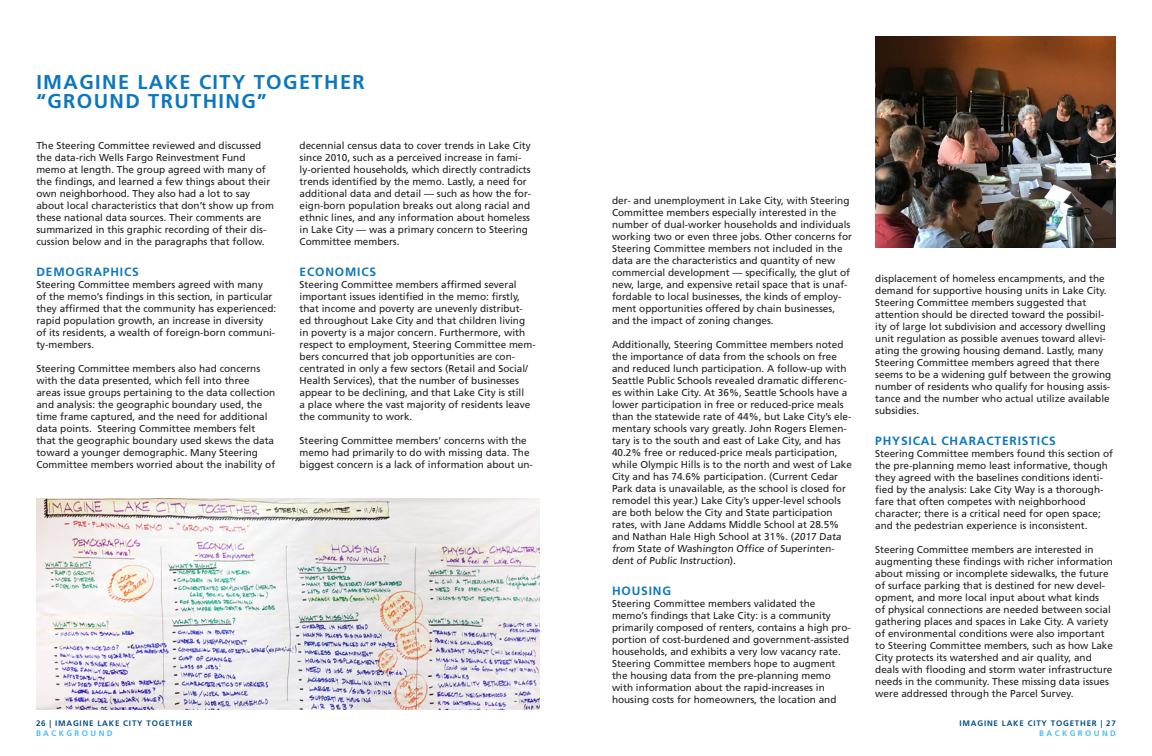
<style>
.page{position:relative;width:1152px;height:756px;background:#fff}
.page>*{position:absolute;margin:0;border:0;box-sizing:border-box;transform-origin:0 0}
.t1{font:700 20px "Frutiger LT Std";letter-spacing:.07em;color:#0c77be}
.t2{font:700 12px "Frutiger LT Std";letter-spacing:.07em;color:#0c77be}
.t3{font:10px/12px "Frutiger LT Std";color:#231f20}
.t4{font:700 8px "Frutiger LT Std";letter-spacing:.1em;color:#075187}
.t5{font:700 8px "Frutiger LT Std";letter-spacing:.3em;color:#4ebdec}
</style>
<div class="page">
<img style="left:36px;top:499px;width:504px;height:211px">
<img style="left:875px;top:36px;width:240px;height:211px">
<p class="t1" style="left:36px;top:70px;width:330px">IMAGINE LAKE CITY TOGETHER</p>
<p class="t1" style="left:36px;top:89px;width:232px">“GROUND TRUTHING”</p>
<p class="t3" style="left:36px;top:140px;width:239px">The Steering Committee reviewed and discussed the data-rich Wells Fargo Reinvestment Fund memo at length. The group agreed with many of the findings, and learned a few things about their own neighborhood. They also had a lot to say about local characteristics that don’t show up from these national data sources. Their comments are summarized in this graphic recording of their dis&shy;cussion below and in the paragraphs that follow.</p>
<p class="t2" style="left:36px;top:265px;width:104px">DEMOGRAPHICS</p>
<p class="t3" style="left:36px;top:279px;width:241px">Steering Committee members agreed with many<br>of the memo’s findings in this section, in particular they affirmed that the community has experienced: rapid population growth, an increase in diversity<br>of its residents, a wealth of foreign-born communi&shy;ty-members.</p>
<p class="t3" style="left:36px;top:363px;width:240px">Steering Committee members also had concerns with the data presented, which fell into three areas issue groups pertaining to the data collection and analysis: the geographic boundary used, the time frame captured, and the need for additional data points. Steering Committee members felt that the geographic boundary used skews the data toward a younger demographic. Many Steering Committee members worried about the inability of</p>
<p class="t3" style="left:300px;top:140px;width:233px">decennial census data to cover trends in Lake City since 2010, such as a perceived increase in fami&shy;ly-oriented households, which directly contradicts trends identified by the memo. Lastly, a need for additional data and detail — such as how the for&shy;eign-born population breaks out along racial and ethnic lines, and any information about homeless in Lake City — was a primary concern to Steering Committee members.</p>
<p class="t2" style="left:300px;top:265px;width:78px">ECONOMICS</p>
<p class="t3" style="left:300px;top:279px;width:238px">Steering Committee members affirmed several important issues identified in the memo: firstly, that income and poverty are unevenly distribut&shy;ed throughout Lake City and that children living in poverty is a major concern. Furthermore, with respect to employment, Steering Committee mem&shy;bers concurred that job opportunities are con&shy;centrated in only a few sectors (Retail and Social/ Health Services), that the number of businesses appear to be declining, and that Lake City is still<br>a place where the vast majority of residents leave the community to work.</p>
<p class="t3" style="left:300px;top:435px;width:235px">Steering Committee members’ concerns with the memo had primarily to do with missing data. The biggest concern is a lack of information about un-</p>
<p class="t4" style="left:36px;top:719px;width:158px">26 | IMAGINE LAKE CITY TOGETHER</p>
<p class="t5" style="left:36px;top:728px;width:78px">BACKGROUND</p>
<p class="t3" style="left:612px;top:195px;width:242px">der- and unemployment in Lake City, with Steering Committee members especially interested in the number of dual-worker households and individuals working two or even three jobs. Other concerns for Steering Committee members not included in the data are the characteristics and quantity of new commercial development — specifically, the glut of new, large, and expensive retail space that is unaf&shy;fordable to local businesses, the kinds of employ&shy;ment opportunities offered by chain businesses, and the impact of zoning changes.</p>
<p class="t3" style="left:612px;top:339px;width:242px">Additionally, Steering Committee members noted the importance of data from the schools on free and reduced lunch participation. A follow-up with Seattle Public Schools revealed dramatic differenc&shy;es within Lake City. At 36%, Seattle Schools have a lower participation in free or reduced-price meals than the statewide rate of 44%, but Lake City’s ele&shy;mentary schools vary greatly. John Rogers Elemen&shy;tary is to the south and east of Lake City, and has 40.2% free or reduced-price meals participation, while Olympic Hills is to the north and west of Lake City and has 74.6% participation. (Current Cedar Park data is unavailable, as the school is closed for remodel this year.) Lake City’s upper-level schools are both below the City and State participation rates, with Jane Addams Middle School at 28.5% and Nathan Hale High School at 31%. (2017 Data from State of Washington Office of Superinten&shy;dent of Public Instruction).</p>
<p class="t2" style="left:612px;top:584px;width:61px">HOUSING</p>
<p class="t3" style="left:612px;top:598px;width:240px">Steering Committee members validated the memo’s findings that Lake City: is a community primarily composed of renters, contains a high pro&shy;portion of cost-burdened and government-assisted households, and exhibits a very low vacancy rate.</p>
<p class="t3" style="left:612px;top:658px;width:226px">Steering Committee members hope to augment the housing data from the pre-planning memo with information about the rapid-increases in housing costs for homeowners, the location and</p>
<p class="t3" style="left:875px;top:272px;width:238px">displacement of homeless encampments, and the demand for supportive housing units in Lake City.<br>Steering Committee members suggested that attention should be directed toward the possibil&shy;ity of large lot subdivision and accessory dwelling unit regulation as possible avenues toward allevi&shy;ating the growing housing demand. Lastly, many Steering Committee members agreed that there seems to be a widening gulf between the growing number of residents who qualify for housing assis&shy;tance and the number who actual utilize available subsidies.</p>
<p class="t2" style="left:875px;top:434px;width:182px">PHYSICAL CHARACTERISTICS</p>
<p class="t3" style="left:875px;top:447px;width:239px">Steering Committee members found this section of the pre-planning memo least informative, though they agreed with the baselines conditions identi&shy;fied by the analysis: Lake City Way is a thorough&shy;fare that often competes with neighborhood character; there is a critical need for open space; and the pedestrian experience is inconsistent.</p>
<p class="t3" style="left:875px;top:543px;width:239px">Steering Committee members are interested in augmenting these findings with richer information about missing or incomplete sidewalks, the future of surface parking that is destined for new devel&shy;opment, and more local input about what kinds<br>of physical connections are needed between social gathering places and spaces in Lake City. A variety of environmental conditions were also important to Steering Committee members, such as how Lake City protects its watershed and air quality, and deals with flooding and storm water infrastructure needs in the community. These missing data issues were addressed through the Parcel Survey.</p>
<p class="t4" style="left:960px;top:719px;width:158px">IMAGINE LAKE CITY TOGETHER | 27</p>
<p class="t5" style="left:1039px;top:728px;width:78px">BACKGROUND</p>
</div>
